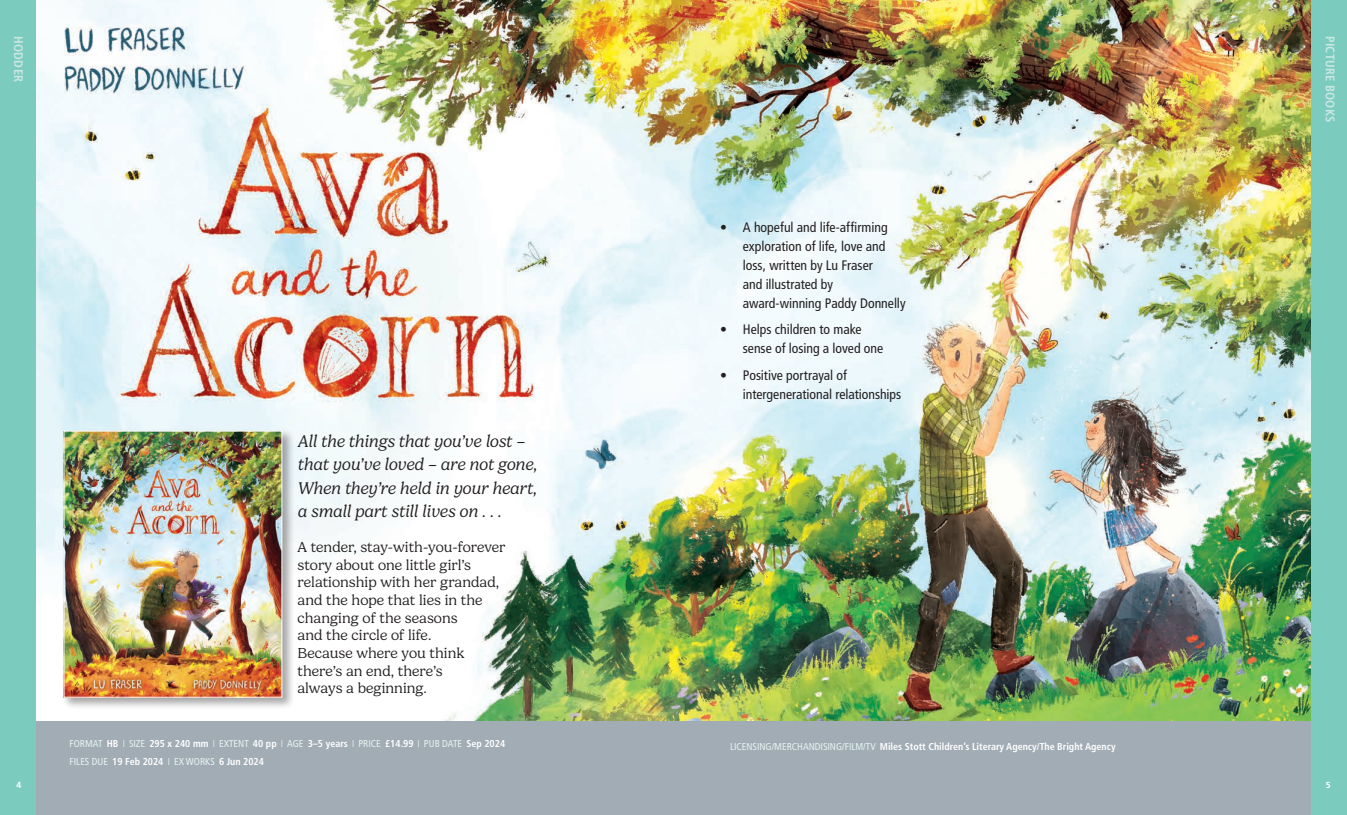
<style>
.page{position:relative;width:1347px;height:815px;background:#fff}
.page>*{position:absolute;margin:0;border:0;box-sizing:border-box;transform-origin:0 0}
.t1{font:italic 300 17.12px/23.2px "Gelica";color:#231f20}
.t2{font:300 14.75px/17.6px "Gelica";color:#231f20}
.t3{font:condensed 13.75px/18.8px "Frutiger";color:#231f20}
.t4{font:700 condensed 12.5px "Frutiger";letter-spacing:.02em;color:#cae7e2}
.t5{font:700 condensed 10px/17.5px "Frutiger";color:#fff}
.t6{font:700 8.75px "Frutiger";color:#fff}
.s1{font-weight:400;color:#e3f3f0}
.s2{font-weight:300;font-stretch:normal;color:#e3f3f0}
</style>
<div class="page">
<img style="left:36px;top:0;width:1275px;height:721px">
<div style="left:61px;top:428px;width:234px;height:282px;background:#231f20;opacity:.4"></div>
<img style="left:66px;top:433px;width:214px;height:263px">
<div style="left:64px;top:431px;width:218px;height:267px;border:1px solid #fff"></div>
<div style="left:0;top:721px;width:1346px;height:94px;background:#a2acb5"></div>
<div style="left:0;top:0;width:36px;height:815px;background:#7bcbbf"></div>
<div style="left:1311px;top:0;width:35px;height:815px;background:#7bcbbf"></div>
<p class="t4" style="left:26px;top:36px;width:47px;rotate:90deg">HODDER</p>
<p class="t1" style="left:297px;top:430px;width:241px">All the things that you’ve lost – that you’ve loved – are not gone,<br>When they’re held in your heart, a small part still lives on . . .</p>
<p class="t2" style="left:297px;top:538px;width:210px">A tender, stay-with-you-forever story about one little girl’s relationship with her grandad, and the hope that lies in the changing of the seasons<br>and the circle of life.<br>Because where you think there’s an end, there’s<br>always a beginning.</p>
<p class="t3" style="left:743px;top:218px;width:164px;text-indent:-23px">• A hopeful and life-affirming exploration of life, love and loss, written by Lu Fraser<br>and illustrated by award-winning Paddy Donnelly</p>
<p class="t3" style="left:743px;top:320px;width:142px;text-indent:-23px">• Helps children to make sense of losing a loved one</p>
<p class="t3" style="left:743px;top:366px;width:160px;text-indent:-23px">• Positive portrayal of intergenerational relationships</p>
<p class="t5" style="left:70px;top:735px;width:437px"><span class="s1">FORMAT</span> HB <span class="s2">I</span> <span class="s1">SIZE</span> 295 x 240 mm <span class="s2">I</span> <span class="s1">EXTENT</span> 40 pp <span class="s2">I</span> <span class="s1">AGE</span> 3–5 years <span class="s2">I</span> <span class="s1">PRICE</span> £14.99 <span class="s2">I</span> <span class="s1">PUB DATE</span> Sep 2024<br><span class="s1">FILES DUE</span> 19 Feb 2024 <span class="s2">I</span> <span class="s1">EX WORKS</span> 6 Jun 2024</p>
<p class="t5" style="left:730px;top:738px;width:387px"><span class="s1">LICENSING/MERCHANDISING/FILM/TV</span> Miles Stott Children’s Literary Agency/The Bright Agency</p>
<p class="t4" style="left:1337px;top:36px;width:88px;rotate:90deg">PICTURE BOOKS</p>
<p class="t6" style="left:16px;top:780px;width:6px">4</p>
<p class="t6" style="left:1325px;top:780px;width:6px">5</p>
</div>
